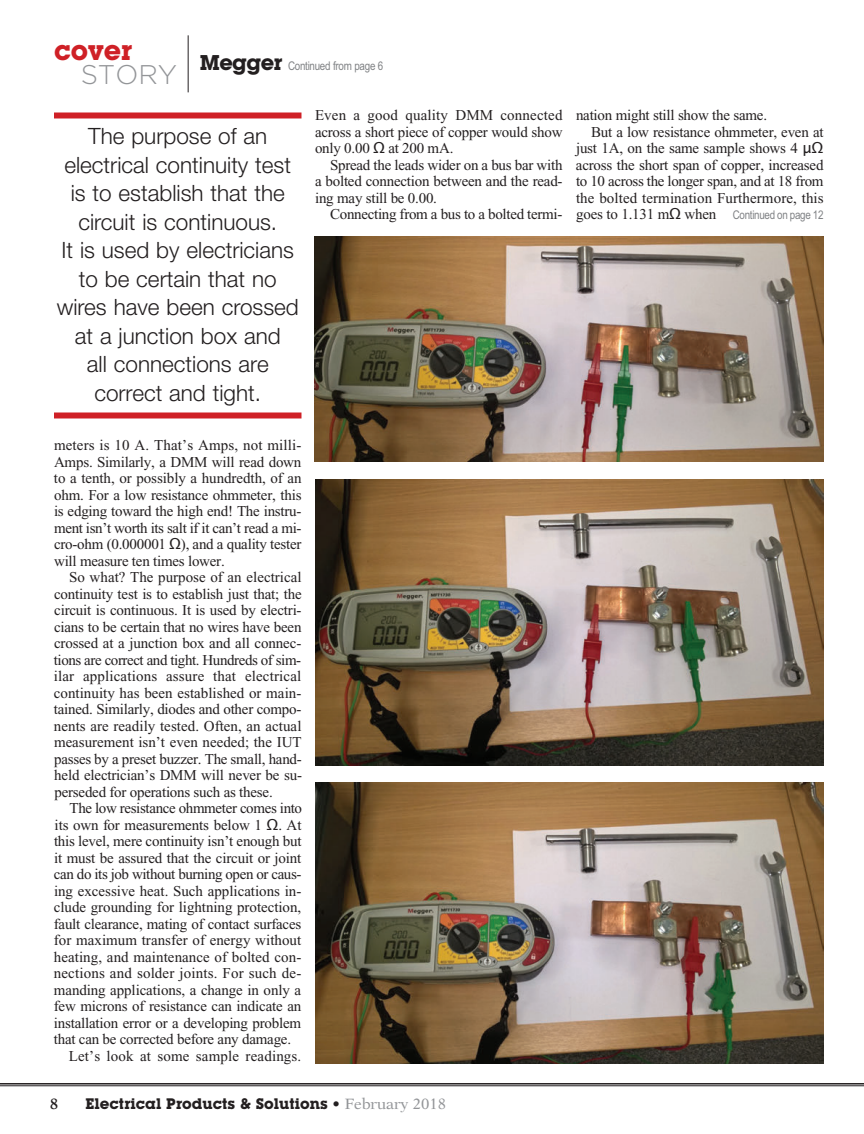
<style>
.page{position:relative;width:864px;height:1134px;background:#fff}
.page>*{position:absolute;margin:0;border:0;box-sizing:border-box;transform-origin:0 0}
.t1{font:700 27px "Lubalin Graph IT Cby BT";color:#cf2026}
.t2{font:300 27px "Gotham";color:#939598}
.t3{font:300 22.5px/28.5px "Helvetica Neue";color:#231f20;text-align:center}
.t4{font:15px/16.5px "Times New Roman";letter-spacing:-.015em;color:#231f20;text-align:justify}
.t5{font:15px "Times New Roman";letter-spacing:.005em;color:#231f20}
.t6{font:15px "Times New Roman";letter-spacing:.01em;color:#231f20}
.t7{font:700 15px "Lubalin Graph IT Cby BT";color:#231f20}
.t8{font:600 15px "New Aster";color:#231f20}
.t9{font:12px "Arial Narrow";letter-spacing:-.025em;color:#808285}
.s1{font-family:"Lubalin Graph IT Cby BT";font-weight:700;font-size:21px;color:#231f20}
.s2{font-family:"Lucida Grande"}
.s3{font-family:"Times New Roman";font-size:15px;color:#231f20}
.s4{font-family:"Lucida Grande";font-size:15px;color:#231f20}
.s5{font-family:"New Aster";font-weight:600}
.s6{font-family:"New Aster";font-weight:400;color:#939598}
</style>
<div class="page">
<hr style="left:0;top:1083px;width:864px;height:2px;background:#231f20">
<hr style="left:0;top:1086px;width:864px;height:1px;background:#231f20">
<hr style="left:188px;top:35px;width:1px;height:57px;background:#231f20">
<div style="left:54px;top:112px;width:248px;height:6px;background:#cf2026"></div>
<div style="left:54px;top:412px;width:248px;height:6px;background:#cf2026"></div>
<img style="left:315px;top:236px;width:509px;height:226px">
<img style="left:315px;top:479px;width:509px;height:287px">
<img style="left:315px;top:782px;width:509px;height:282px">
<h1 class="t1" style="left:54px;top:40px;width:80px">cover</h1>
<h1 class="t2" style="left:81px;top:65px;width:98px">STORY</h1>
<p class="t9" style="left:200px;top:59px;width:185px"><span class="s1">Megger</span> Continued from page 6</p>
<h2 class="t3" style="left:57px;top:121px;width:243px">The purpose of an electrical continuity test is to establish that the circuit is continuous.<br>It is used by electricians to be certain that no wires have been crossed at a junction box and<br>all connections are correct and tight.</h2>
<p class="t4" style="left:315px;top:108px;width:249px">Even a good quality DMM connected across a short piece of copper would show only 0.00 <span class="s2">Ω</span> at 200 mA.</p>
<p class="t4" style="left:315px;top:158px;width:249px;text-indent:15px">Spread the leads wider on a bus bar with a bolted connection between and the read&shy;ing may still be 0.00.</p>
<p class="t4" style="left:330px;top:207px;width:234px">Connecting from a bus to a bolted termi-</p>
<p class="t4" style="left:576px;top:108px;width:193px">nation might still show the same.</p>
<p class="t4" style="left:591px;top:125px;width:234px">But a low resistance ohmmeter, even at</p>
<p class="t4" style="left:576px;top:141px;width:249px">just 1A, on the same sample shows 4 <span class="s2">μΩ</span></p>
<p class="t4" style="left:576px;top:158px;width:249px">across the short span of copper, increased</p>
<p class="t4" style="left:576px;top:174px;width:249px">to 10 across the longer span, and at 18 from</p>
<p class="t5" style="left:576px;top:192px;width:249px">the bolted termination Furthermore, this</p>
<p class="t9" style="left:576px;top:208px;width:249px"><span class="s3">goes to 1.131 m</span><span class="s4">Ω</span> <span class="s3">when</span> Continued on page 12</p>
<p class="t4" style="left:54px;top:438px;width:249px">meters is 10 A. That’s Amps, not milli-Amps. Similarly, a DMM will read down to a tenth, or possibly a hundredth, of an ohm. For a low resistance ohmmeter, this is edging toward the high end! The instru&shy;ment isn’t worth its salt if it can’t read a mi&shy;cro-ohm (0.000001 <span class="s2">Ω</span>), and a quality tester will measure ten times lower.</p>
<p class="t4" style="left:54px;top:570px;width:250px;text-indent:15px">So what? The purpose of an electrical continuity test is to establish just that; the circuit is continuous. It is used by electri&shy;cians to be certain that no wires have been crossed at a junction box and all connec&shy;tions are correct and tight. Hundreds of sim&shy;ilar applications assure that electrical continuity has been established or main&shy;tained. Similarly, diodes and other compo&shy;nents are readily tested. Often, an actual measurement isn’t even needed; the IUT passes by a preset buzzer. The small, hand&shy;held electrician’s DMM will never be su&shy;perseded for operations such as these.</p>
<p class="t4" style="left:70px;top:801px;width:234px">The low resistance ohmmeter comes into</p>
<p class="t4" style="left:55px;top:818px;width:248px">its own for measurements below 1 <span class="s2">Ω</span>. At</p>
<p class="t4" style="left:54px;top:834px;width:249px">this level, mere continuity isn’t enough but</p>
<p class="t4" style="left:54px;top:851px;width:249px">it must be assured that the circuit or joint</p>
<p class="t4" style="left:54px;top:867px;width:249px">can do its job without burning open or caus-</p>
<p class="t4" style="left:54px;top:884px;width:249px">ing excessive heat. Such applications in-</p>
<p class="t4" style="left:54px;top:900px;width:249px">clude grounding for lightning protection,</p>
<p class="t4" style="left:54px;top:917px;width:249px">fault clearance, mating of contact surfaces</p>
<p class="t4" style="left:54px;top:933px;width:249px">for maximum transfer of energy without</p>
<p class="t5" style="left:54px;top:951px;width:249px">heating, and maintenance of bolted con-</p>
<p class="t6" style="left:54px;top:968px;width:249px">nections and solder joints. For such de-</p>
<p class="t4" style="left:54px;top:983px;width:249px">manding applications, a change in only a</p>
<p class="t4" style="left:54px;top:999px;width:249px">few microns of resistance can indicate an</p>
<p class="t4" style="left:54px;top:1016px;width:249px">installation error or a developing problem</p>
<p class="t4" style="left:54px;top:1032px;width:239px">that can be corrected before any damage.</p>
<p class="t6" style="left:69px;top:1050px;width:234px">Let’s look at some sample readings.</p>
<p class="t8" style="left:50px;top:1097px;width:10px">8</p>
<p class="t7" style="left:86px;top:1098px;width:362px">Electrical Products &amp; Solutions <span class="s5">•</span> <span class="s6">February 2018</span></p>
</div>
